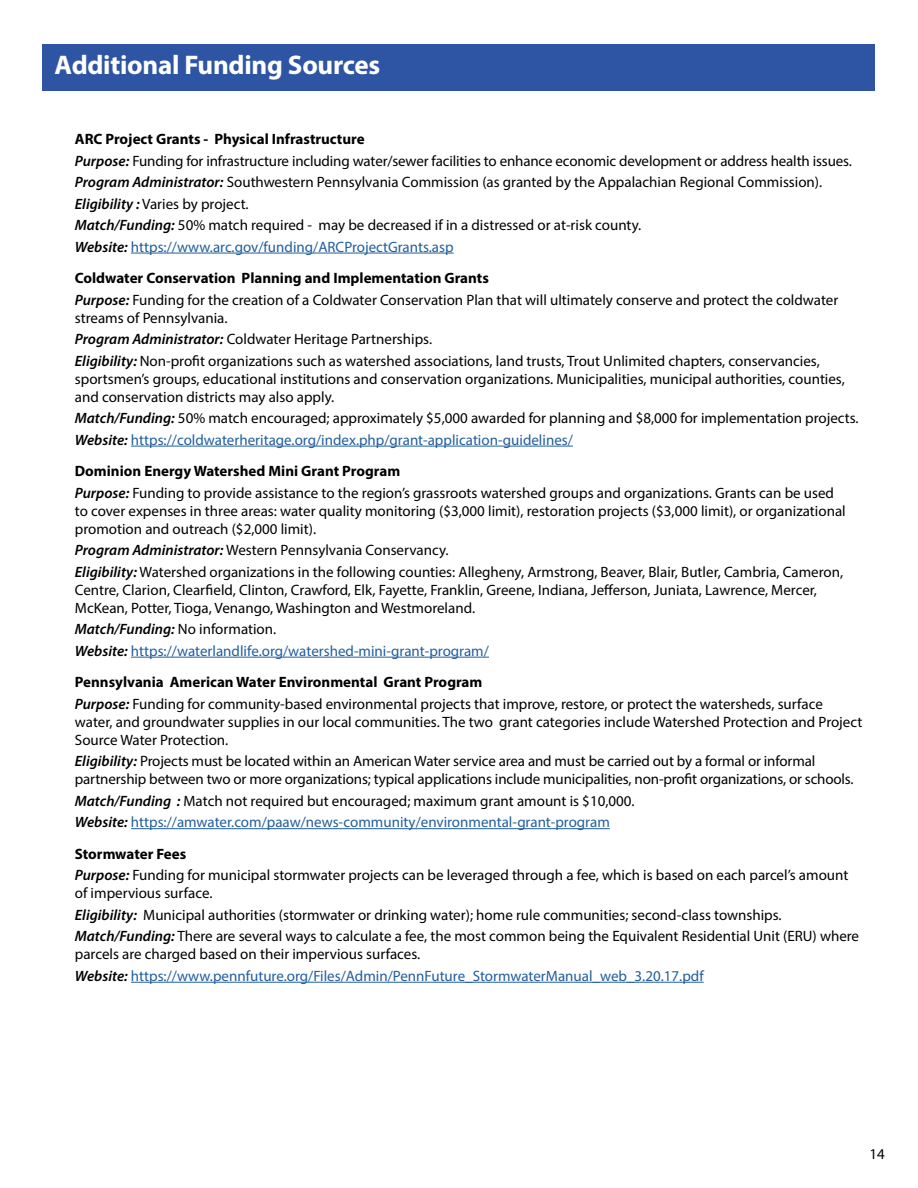
<style>
.page{position:relative;width:918px;height:1188px;background:#fff}
.page>*{position:absolute;margin:0;border:0;box-sizing:border-box;transform-origin:0 0}
.t1{font:700 27px "Myriad Pro";letter-spacing:-.01em;color:#fff}
.t2{font:15px/21.5px "Myriad Pro";color:#000}
.t3{font:15px/21.5px "Myriad Pro";color:#215e9e}
.s1{font-weight:700}
.s2{font-weight:600;font-style:italic}
.s3{color:#215e9e}
.s4{font-weight:600;font-style:italic;color:#000}
.s5{color:#000}
</style>
<div class="page">
<div style="left:42px;top:44px;width:833px;height:47px;background:#2e55a4"></div>
<hr style="left:131px;top:253px;width:323px;height:1px;background:#215e9e">
<hr style="left:131px;top:446px;width:442px;height:1px;background:#215e9e">
<hr style="left:131px;top:657px;width:358px;height:1px;background:#215e9e">
<hr style="left:131px;top:828px;width:479px;height:1px;background:#215e9e">
<hr style="left:131px;top:982px;width:573px;height:1px;background:#215e9e">
<h1 class="t1" style="left:55px;top:48px;width:327px">Additional Funding Sources</h1>
<p class="t2" style="left:75px;top:128px;width:779px"><span class="s1">ARC Project Grants - Physical Infrastructure<br></span><span class="s2">Purpose:</span> Funding for infrastructure including water/sewer facilities to enhance economic development or address health issues.<br><span class="s2">Program Administrator:</span> Southwestern Pennsylvania Commission (as granted by the Appalachian Regional Commission).<br><span class="s2">Eligibility :</span> Varies by project.<br><span class="s2">Match/Funding:</span> 50% match required - may be decreased if in a distressed or at-risk county.<br><span class="s2">Website:</span> <span class="s3">https://www.arc.gov/funding/ARCProjectGrants.asp</span></p>
<p class="t2" style="left:75px;top:267px;width:765px"><span class="s1">Coldwater Conservation Planning and Implementation Grants<br></span><span class="s2">Purpose:</span> Funding for the creation of a Coldwater Conservation Plan that will ultimately conserve and protect the coldwater</p>
<p class="t2" style="left:75px;top:307px;width:747px">streams of Pennsylvania.<br><span class="s2">Program Administrator:</span> Coldwater Heritage Partnerships.<br><span class="s2">Eligibility:</span> Non-profit organizations such as watershed associations, land trusts, Trout Unlimited chapters, conservancies,</p>
<p class="t2" style="left:75px;top:369px;width:772px;line-height:18px">sportsmen’s groups, educational institutions and conservation organizations. Municipalities, municipal authorities, counties, and conservation districts may also apply.</p>
<p class="t2" style="left:75px;top:407px;width:785px"><span class="s2">Match/Funding:</span> 50% match encouraged; approximately $5,000 awarded for planning and $8,000 for implementation projects.<br><span class="s2">Website:</span> <span class="s3">https://coldwaterheritage.org/index.php/grant-application-guidelines/</span></p>
<p class="t2" style="left:75px;top:460px;width:761px"><span class="s1">Dominion Energy Watershed Mini Grant Program<br></span><span class="s2">Purpose:</span> Funding to provide assistance to the region’s grassroots watershed groups and organizations. Grants can be used</p>
<p class="t2" style="left:75px;top:501px;width:772px;line-height:18px">to cover expenses in three areas: water quality monitoring ($3,000 limit), restoration projects ($3,000 limit), or organizational promotion and outreach ($2,000 limit).</p>
<p class="t2" style="left:75px;top:539px;width:770px"><span class="s2">Program Administrator:</span> Western Pennsylvania Conservancy.<br><span class="s2">Eligibility:</span> Watershed organizations in the following counties: Allegheny, Armstrong, Beaver, Blair, Butler, Cambria, Cameron,</p>
<p class="t2" style="left:75px;top:580px;width:744px;line-height:18px">Centre, Clarion, Clearfield, Clinton, Crawford, Elk, Fayette, Franklin, Greene, Indiana, Jefferson, Juniata, Lawrence, Mercer,<br>McKean, Potter, Tioga, Venango, Washington and Westmoreland.</p>
<p class="t3" style="left:75px;top:618px;width:416px"><span class="s4">Match/Funding:</span> <span class="s5">No information.<br></span><span class="s4">Website:</span> https://waterlandlife.org/watershed-mini-grant-program/</p>
<p class="t2" style="left:75px;top:671px;width:750px"><span class="s1">Pennsylvania American Water Environmental Grant Program<br></span><span class="s2">Purpose:</span> Funding for community-based environmental projects that improve, restore, or protect the watersheds, surface</p>
<p class="t2" style="left:75px;top:712px;width:789px;line-height:18px">water, and groundwater supplies in our local communities. The two grant categories include Watershed Protection and Project<br>Source Water Protection.</p>
<p class="t2" style="left:75px;top:752px;width:780px;line-height:18px"><span class="s2">Eligibility:</span> Projects must be located within an American Water service area and must be carried out by a formal or informal partnership between two or more organizations; typical applications include municipalities, non-profit organizations, or schools.</p>
<p class="t3" style="left:75px;top:790px;width:561px"><span class="s4">Match/Funding :</span> <span class="s5">Match not required but encouraged; maximum grant amount is $10,000.<br></span><span class="s4">Website:</span> https://amwater.com/paaw/news-community/environmental-grant-program</p>
<p class="t2" style="left:75px;top:843px;width:775px"><span class="s1">Stormwater Fees<br></span><span class="s2">Purpose:</span> Funding for municipal stormwater projects can be leveraged through a fee, which is based on each parcel’s amount</p>
<p class="t2" style="left:75px;top:882px;width:786px">of impervious surface.<br><span class="s2">Eligibility:</span> Municipal authorities (stormwater or drinking water); home rule communities; second-class townships.<br><span class="s2">Match/Funding:</span> There are several ways to calculate a fee, the most common being the Equivalent Residential Unit (ERU) where</p>
<p class="t3" style="left:75px;top:943px;width:630px"><span class="s5">parcels are charged based on their impervious surfaces.<br></span><span class="s4">Website:</span> https://www.pennfuture.org/Files/Admin/PennFuture_StormwaterManual_web_3.20.17.pdf</p>
<p class="t2" style="left:869px;top:1143px;width:17px">14</p>
</div>
